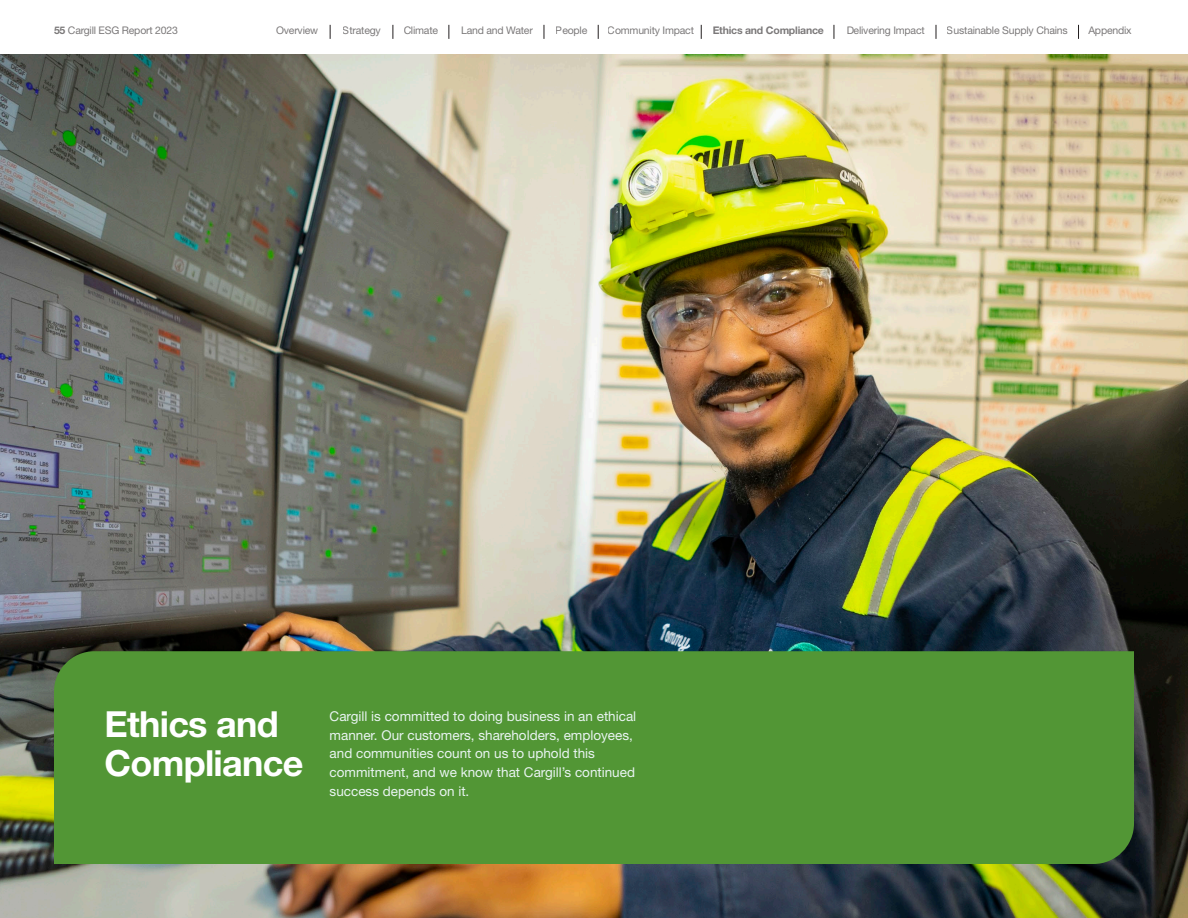
<style>
.page{position:relative;width:1188px;height:918px;background:#fff}
.page>*{position:absolute;margin:0;border:0;box-sizing:border-box;transform-origin:0 0}
.t1{font:700 36px/39.6px "Helvetica Neue LT Std";letter-spacing:-.02em;color:#fff}
.Body{font:13.5px/18.9px "Helvetica Neue LT Std";color:#e9f4f2}
.t2{font:10.5px "Helvetica Neue LT Std";letter-spacing:-.02em;color:#231f20}
.t3{font:700 10.5px "Helvetica Neue LT Std";letter-spacing:-.02em;color:#231f20}
.s1{font-weight:700}
</style>
<div class="page">
<svg style="left:701px;top:25px;width:1px;height:14px"></svg>
<svg style="left:834px;top:25px;width:1px;height:14px"></svg>
<svg style="left:393px;top:25px;width:1px;height:14px"></svg>
<svg style="left:448px;top:25px;width:1px;height:14px"></svg>
<svg style="left:544px;top:25px;width:1px;height:14px"></svg>
<svg style="left:598px;top:25px;width:1px;height:14px"></svg>
<svg style="left:936px;top:25px;width:1px;height:14px"></svg>
<svg style="left:1078px;top:25px;width:1px;height:14px"></svg>
<svg style="left:330px;top:25px;width:1px;height:14px"></svg>
<img style="left:0;top:54px;width:1188px;height:864px">
<div style="left:54px;top:651px;width:1080px;height:213px;background:#529635"></div>
<p class="t2" style="left:54px;top:25px;width:125px"><span class="s1">55</span> Cargill ESG Report 2023</p>
<p class="t2" style="left:276px;top:25px;width:44px">Overview</p>
<p class="t2" style="left:343px;top:25px;width:39px">Strategy</p>
<p class="t2" style="left:404px;top:25px;width:36px">Climate</p>
<p class="t2" style="left:461px;top:25px;width:73px">Land and Water</p>
<p class="t2" style="left:556px;top:25px;width:33px">People</p>
<p class="t2" style="left:608px;top:25px;width:88px">Community Impact</p>
<p class="t3" style="left:713px;top:24px;width:113px">Ethics and Compliance</p>
<p class="t2" style="left:846px;top:25px;width:80px">Delivering Impact</p>
<p class="t2" style="left:947px;top:25px;width:122px">Sustainable Supply Chains</p>
<p class="t2" style="left:1088px;top:25px;width:45px">Appendix</p>
<p class="t1" style="left:105px;top:703px;width:200px">Ethics and<br>Compliance</p>
<p class="Body" style="left:330px;top:706px;width:308px">Cargill is committed to doing business in an ethical manner. Our customers, shareholders, employees, and communities count on us to uphold this commitment, and we know that Cargill’s continued success depends on it.</p>
</div>
